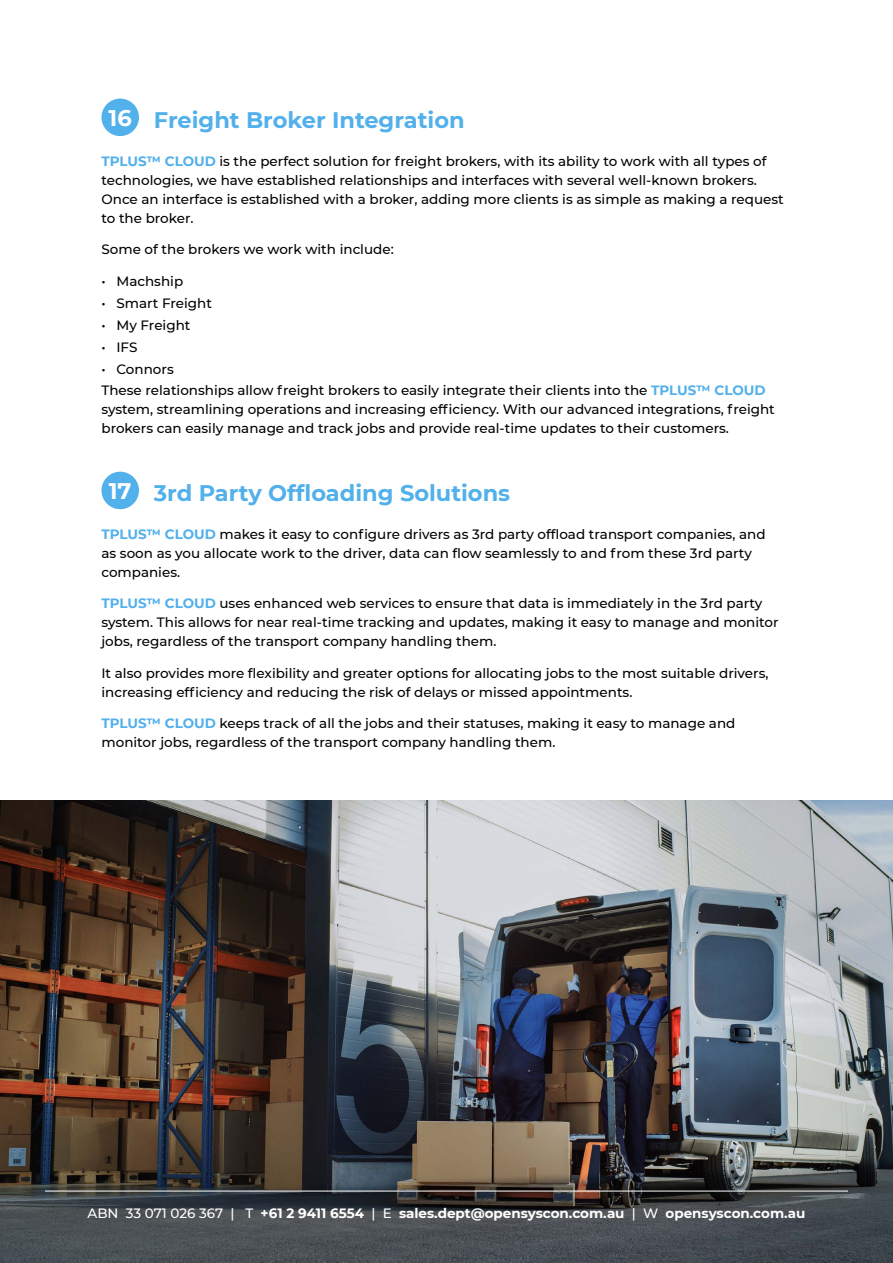
<style>
.page{position:relative;width:893px;height:1263px;background:#fff}
.page>*{position:absolute;margin:0;border:0;box-sizing:border-box;transform-origin:0 0}
.t1{font:700 22.5px "Montserrat";color:#52b0eb}
.t2{font:500 13.5px/18.9px "Montserrat";color:#000}
.t3{font:700 13.5px "Montserrat";color:#fff}
.s1{color:#fff}
.s2{font-weight:700;color:#52b0eb}
.s3{font-weight:500}
</style>
<div class="page">
<img style="left:0;top:801px;width:893px;height:462px">
<hr style="left:45px;top:1191px;width:803px;height:1px;background:#fff">
<div style="left:101px;top:99px;width:38px;height:37px;background:#52b0eb;border-radius:50%"></div>
<div style="left:101px;top:472px;width:38px;height:37px;background:#52b0eb;border-radius:50%"></div>
<h1 class="t1" style="left:109px;top:104px;width:357px"><span class="s1">16</span> Freight Broker Integration</h1>
<p class="t2" style="left:101px;top:151px;width:684px"><span class="s2">TPLUS™ CLOUD</span> is the perfect solution for freight brokers, with its ability to work with all types of technologies, we have established relationships and interfaces with several well-known brokers.<br>Once an interface is established with a broker, adding more clients is as simple as making a request to the broker.</p>
<p class="t2" style="left:101px;top:239px;width:294px">Some of the brokers we work with include:</p>
<p class="t2" style="left:101px;top:271px;width:83px">• Machship</p>
<p class="t2" style="left:101px;top:293px;width:112px">• Smart Freight</p>
<p class="t2" style="left:101px;top:315px;width:91px">• My Freight</p>
<p class="t2" style="left:101px;top:337px;width:38px">• IFS</p>
<p class="t2" style="left:101px;top:357px;width:666px;line-height:21.9px">• Connors<br>These relationships allow freight brokers to easily integrate their clients into the <span class="s2">TPLUS™ CLOUD</span></p>
<p class="t2" style="left:101px;top:399px;width:675px">system, streamlining operations and increasing efficiency. With our advanced integrations, freight brokers can easily manage and track jobs and provide real-time updates to their customers.</p>
<h1 class="t1" style="left:109px;top:477px;width:403px"><span class="s1">17</span> 3rd Party Offloading Solutions</h1>
<p class="t2" style="left:101px;top:524px;width:666px"><span class="s2">TPLUS™ CLOUD</span> makes it easy to configure drivers as 3rd party offload transport companies, and as soon as you allocate work to the driver, data can flow seamlessly to and from these 3rd party companies.</p>
<p class="t2" style="left:101px;top:594px;width:679px"><span class="s2">TPLUS™ CLOUD</span> uses enhanced web services to ensure that data is immediately in the 3rd party system. This allows for near real-time tracking and updates, making it easy to manage and monitor jobs, regardless of the transport company handling them.</p>
<p class="t2" style="left:101px;top:663px;width:669px">It also provides more flexibility and greater options for allocating jobs to the most suitable drivers, increasing efficiency and reducing the risk of delays or missed appointments.</p>
<p class="t2" style="left:101px;top:714px;width:635px"><span class="s2">TPLUS™ CLOUD</span> keeps track of all the jobs and their statuses, making it easy to manage and monitor jobs, regardless of the transport company handling them.</p>
<p class="t3" style="left:88px;top:1203px;width:719px"><span class="s3">ABN 33 071 026 367 | T</span> +61 2 9411 6554 <span class="s3">| E</span> sales.dept@opensyscon.com.au <span class="s3">| W</span> opensyscon.com.au</p>
</div>
